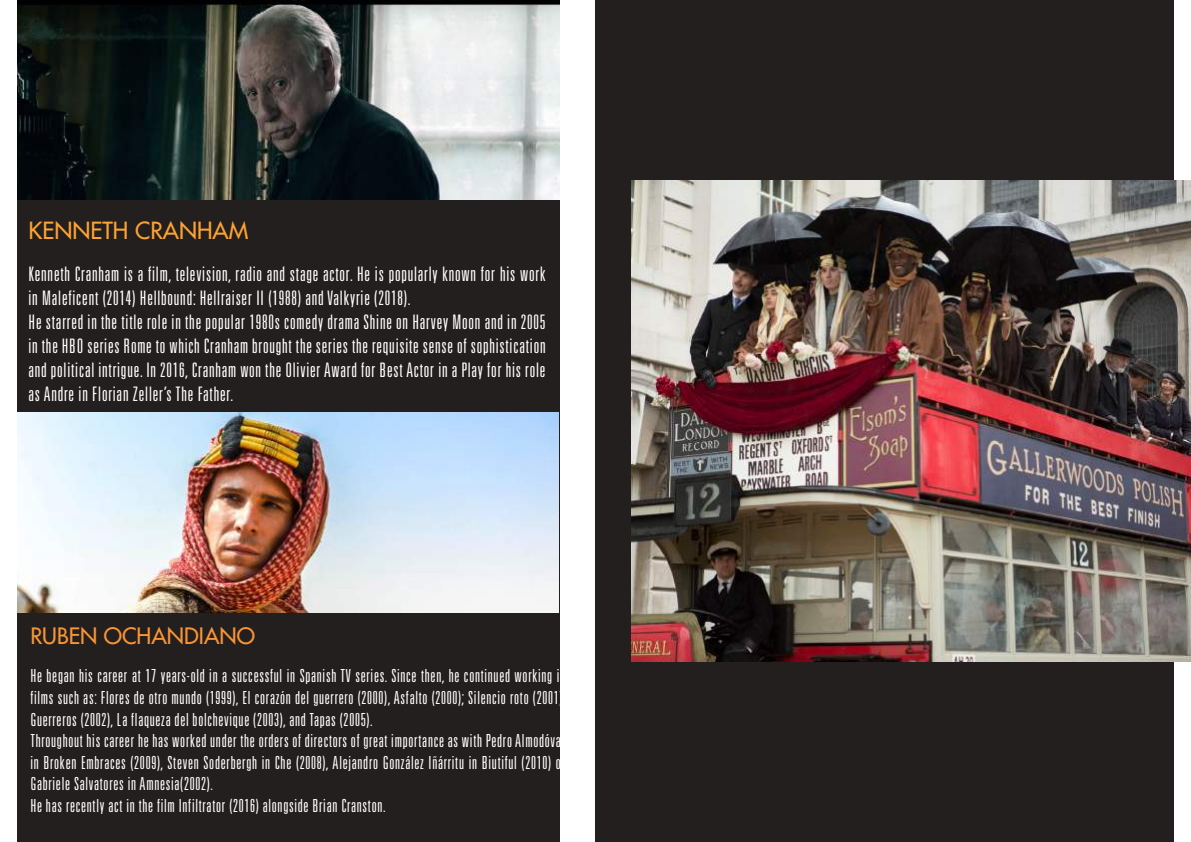
<style>
.page{position:relative;width:1191px;height:842px;background:#fff}
.page>*{position:absolute;margin:0;border:0;box-sizing:border-box;transform-origin:0 0}
.t1{font:500 23px "Futura Std";color:#fda331}
.t2{font:500 22px "Futura Std";color:#fa9535}
.t3{font:300 ultra-condensed 20px/24px "Univers LT Std";letter-spacing:.04em;color:#fff}
.t4{font:300 ultra-condensed 18px/21.6px "Univers LT Std";letter-spacing:.04em;color:#fff}
</style>
<div class="page">
<div style="left:17px;top:0;width:542px;height:842px;background:#241f1f"></div>
<div style="left:595px;top:0;width:579px;height:842px;background:#241f1f"></div>
<img style="left:17px;top:412px;width:541px;height:200px">
<img style="left:631px;top:181px;width:560px;height:480px">
<img style="left:17px;top:0;width:542px;height:199px">
<p class="t1" style="left:29px;top:216px;width:221px">KENNETH CRANHAM</p>
<p class="t3" style="left:29px;top:262px;width:518px">Kenneth Cranham is a film, television, radio and stage actor. He is popularly known for his work in Maleficent (2014) Hellbound: Hellraiser II (1988) and Valkyrie (2018).<br>He starred in the title role in the popular 1980s comedy drama Shine on Harvey Moon and in 2005 in the HBO series Rome to which Cranham brought the series the requisite sense of sophistication and political intrigue. In 2016, Cranham won the Olivier Award for Best Actor in a Play for his role as Andre in Florian Zeller’s The Father.</p>
<p class="t2" style="left:30px;top:622px;width:226px">RUBEN OCHANDIANO</p>
<p class="t4" style="left:30px;top:665px;width:537px">He began his career at 17 years-old in a successful in Spanish TV series. Since then, he continued working in films such as: Flores de otro mundo (1999), El corazón del guerrero (2000), Asfalto (2000); Silencio roto (2001), Guerreros (2002), La flaqueza del bolchevique (2003), and Tapas (2005).<br>Throughout his career he has worked under the orders of directors of great importance as with Pedro Almodóvar in Broken Embraces (2009), Steven Soderbergh in Che (2008), Alejandro González Iñárritu in Biutiful (2010) or Gabriele Salvatores in Amnesia(2002).<br>He has recently act in the film Infiltrator (2016) alongside Brian Cranston.</p>
</div>
